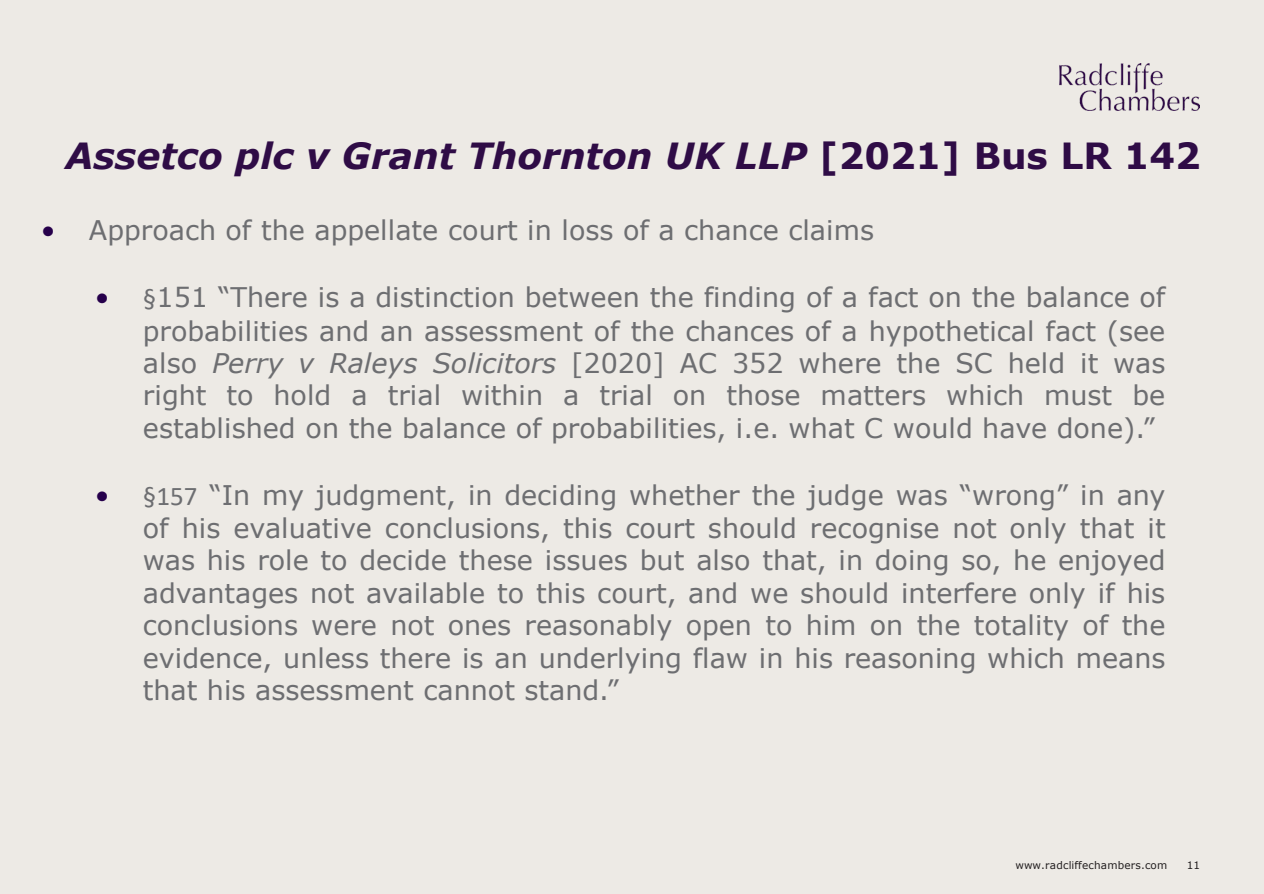
<style>
.page{position:relative;width:1264px;height:894px;background:#fff}
.page>*{position:absolute;margin:0;border:0;box-sizing:border-box;transform-origin:0 0}
.t1{font:italic 700 36px "Verdana";color:#2f0c46}
.t2{font:27px/32.5px "Verdana";color:#6d6e71;text-align:justify}
.t3{font:10.5px "Verdana";letter-spacing:.015em;color:#231f20}
.s1{font-style:normal}
.s2{color:#26004b}
.s3{font-family:"Calibri"}
.s4{font-style:italic}
</style>
<div class="page">
<div style="left:0;top:0;width:1263px;height:893px;background:#edeae5"></div>
<img style="left:1059px;top:64px;width:140px;height:46px">
<h2 class="t1" style="left:66px;top:130px;width:1136px">Assetco plc v Grant Thornton UK LLP <span class="s1">[2021] Bus LR 142</span></h2>
<p class="t2" style="left:41px;top:214px;width:834px"><span class="s2">•</span> Approach of the appellate court in loss of a chance claims</p>
<p class="t2" style="left:143px;top:280px;width:1023px;text-indent:-48px"><span class="s2">•</span> <span class="s3">§</span>151 “There is a distinction between the finding of a fact on the balance of probabilities and an assessment of the chances of a hypothetical fact (see also <span class="s4">Perry v Raleys Solicitors</span> [2020] AC 352 where the SC held it was right to hold a trial within a trial on those matters which must be established on the balance of probabilities, i.e. what C would have done).”</p>
<p class="t2" style="left:143px;top:478px;width:1024px;text-indent:-48px"><span class="s2">•</span> <span class="s3">§157</span> “In my judgment, in deciding whether the judge was “wrong” in any of his evaluative conclusions, this court should recognise not only that it was his role to decide these issues but also that, in doing so, he enjoyed advantages not available to this court, and we should interfere only if his conclusions were not ones reasonably open to him on the totality of the evidence, unless there is an underlying flaw in his reasoning which means that his assessment cannot stand.”</p>
<p class="t3" style="left:1015px;top:858px;width:153px">www.radcliffechambers.com</p>
<p class="t3" style="left:1186px;top:858px;width:15px">11</p>
</div>
